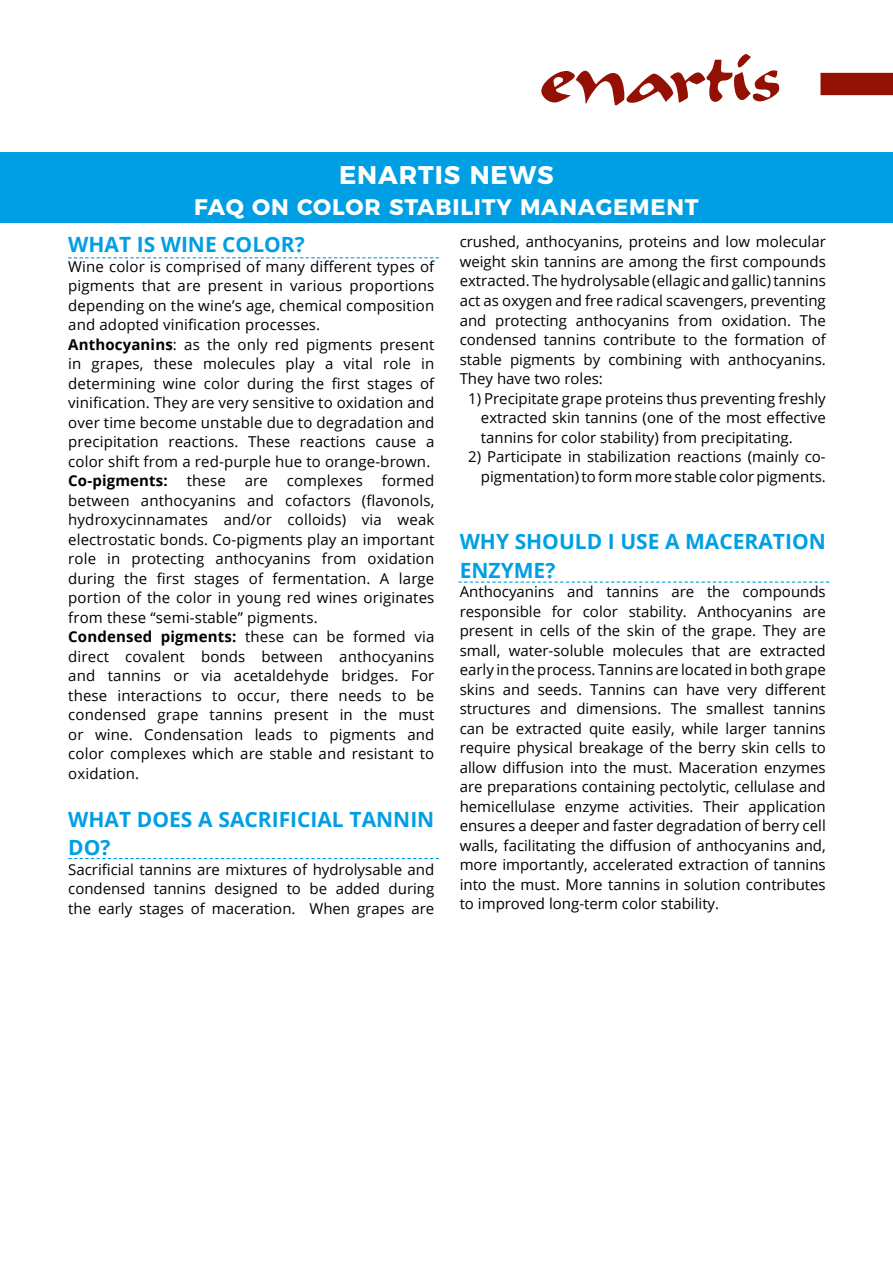
<style>
.page{position:relative;width:893px;height:1263px;background:#fff}
.page>*{position:absolute;margin:0;border:0;box-sizing:border-box;transform-origin:0 0}
.t1{font:700 25.5px "Montserrat";letter-spacing:.035em;color:#fff}
.t2{font:700 22.5px "Montserrat";letter-spacing:.035em;color:#fff}
.t3{font:700 21px/28.5px "Open Sans";color:#009fe3}
.t4{font:15px/19.5px "Open Sans";letter-spacing:.01em;color:#000;text-align:justify}
.t5{font:700 15px "Open Sans";letter-spacing:.01em;color:#000}
.s1{font-weight:700}
</style>
<div class="page">
<div style="left:0;top:152px;width:893px;height:70px;background:#009fe3"></div>
<svg style="left:68px;top:858px;width:371px;height:1px"></svg>
<svg style="left:68px;top:257px;width:371px;height:1px"></svg>
<svg style="left:458px;top:581px;width:371px;height:2px"></svg>
<svg style="left:541px;top:54px;width:238px;height:51px"></svg>
<div style="left:820px;top:73px;width:73px;height:22px;background:#931004"></div>
<h1 class="t1" style="left:339px;top:154px;width:216px">ENARTIS NEWS</h1>
<h2 class="t2" style="left:194px;top:188px;width:506px">FAQ ON COLOR STABILITY MANAGEMENT</h2>
<h3 class="t3" style="left:68px;top:230px;width:238px">WHAT IS WINE COLOR?</h3>
<p class="t4" style="left:68px;top:256px;width:368px;text-align:left">Wine color is comprised of many different types of pigments that are present in various proportions depending on the wine’s age, chemical composition and adopted vinification processes.<br><span class="s1">Anthocyanins</span>: as the only red pigments present in grapes, these molecules play a vital role in determining wine color during the first stages of vinification. They are very sensitive to oxidation and over time become unstable due to degradation and precipitation reactions. These reactions cause a color shift from a red-purple hue to orange-brown.</p>
<p class="t5" style="left:68px;top:470px;width:101px">Co-pigments:</p>
<p class="t4" style="left:187px;top:470px;width:41px">these</p>
<p class="t4" style="left:245px;top:470px;width:25px">are</p>
<p class="t4" style="left:287px;top:470px;width:78px">complexes</p>
<p class="t4" style="left:460px;top:232px;width:368px">crushed, anthocyanins, proteins and low molecular weight skin tannins are among the first compounds extracted. The hydrolysable (ellagic and gallic) tannins act as oxygen and free radical scavengers, preventing and protecting anthocyanins from oxidation. The condensed tannins contribute to the formation of stable pigments by combining with anthocyanins.<br>They have two roles:</p>
<p class="t4" style="left:481px;top:388px;width:346px;text-indent:-13px">1) Precipitate grape proteins thus preventing freshly extracted skin tannins (one of the most effective tannins for color stability) from precipitating.</p>
<p class="t4" style="left:468px;top:446px;width:359px;text-align:right">2) Participate in stabilization reactions (mainly co&shy;pigmentation) to form more stable color pigments.</p>
<p class="t4" style="left:68px;top:470px;width:368px;text-align:left;text-indent:314px">formed between anthocyanins and cofactors (flavonols, hydroxycinnamates and/or colloids) via weak electrostatic bonds. Co-pigments play an important role in protecting anthocyanins from oxidation during the first stages of fermentation. A large portion of the color in young red wines originates from these “semi-stable” pigments.<br><span class="s1">Condensed pigments:</span> these can be formed via direct covalent bonds between anthocyanins and tannins or via acetaldehyde bridges. For these interactions to occur, there needs to be condensed grape tannins present in the must or wine. Condensation leads to pigments and color complexes which are stable and resistant to oxidation.</p>
<h3 class="t3" style="left:68px;top:804px;width:368px">WHAT DOES A SACRIFICIAL TANNIN<br>DO?</h3>
<p class="t4" style="left:68px;top:859px;width:368px">Sacrificial tannins are mixtures of hydrolysable and condensed tannins designed to be added during the early stages of maceration. When grapes are</p>
<h3 class="t3" style="left:460px;top:527px;width:368px">WHY SHOULD I USE A MACERATION<br>ENZYME?</h3>
<p class="t4" style="left:460px;top:581px;width:368px">Anthocyanins and tannins are the compounds responsible for color stability. Anthocyanins are present in cells of the skin of the grape. They are small, water-soluble molecules that are extracted early in the process. Tannins are located in both grape skins and seeds. Tannins can have very different structures and dimensions. The smallest tannins can be extracted quite easily, while larger tannins require physical breakage of the berry skin cells to allow diffusion into the must. Maceration enzymes are preparations containing pectolytic, cellulase and hemicellulase enzyme activities. Their application ensures a deeper and faster degradation of berry cell walls, facilitating the diffusion of anthocyanins and, more importantly, accelerated extraction of tannins into the must. More tannins in solution contributes to improved long-term color stability.</p>
</div>
